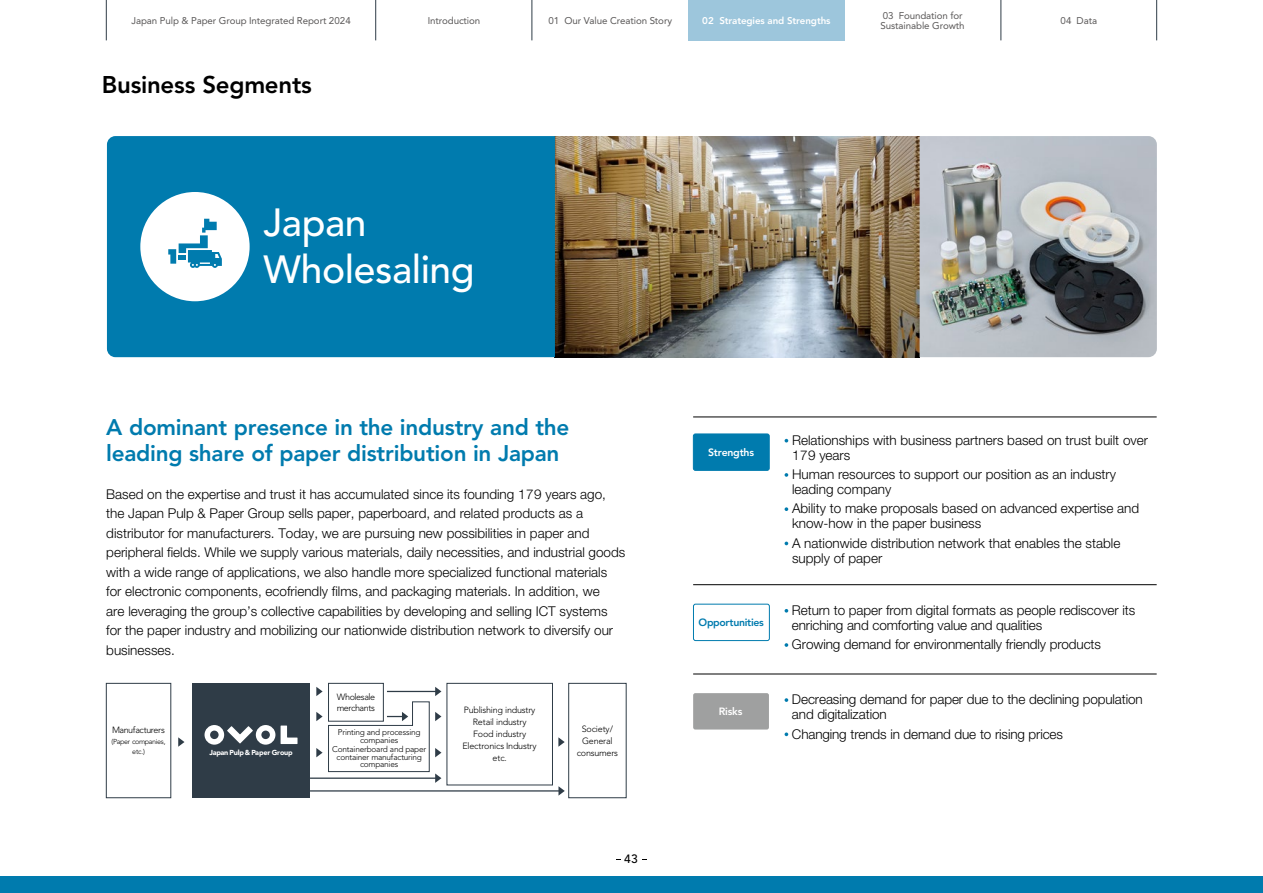
<style>
.page{position:relative;width:1263px;height:893px;background:#fff}
.page>*{position:absolute;margin:0;border:0;box-sizing:border-box;transform-origin:0 0}
.t1{font:500 39px/46.5px "Avenir LT Std";letter-spacing:-.01em;color:#fff}
.t2{font:800 24px "Avenir LT Std";letter-spacing:-.01em;color:#000}
.t3{font:800 22.5px/25.5px "Avenir LT Std";letter-spacing:-.01em;color:#007bae}
.t4{font:300 13.5px/19.5px "Helvetica Neue LT Std";color:#000}
.t5{font:500 12px "Avenir LT Std";color:#000}
.t6{font:800 10.5px "Avenir LT Std";letter-spacing:-.02em;color:#fff}
.t7{font:800 10.5px "Avenir LT Std";letter-spacing:-.03em;color:#007bae}
.t8{font:9.75px/10.5px "Avenir LT Std";letter-spacing:-.01em;color:#595757}
.t9{font:800 9.75px "Avenir LT Std";letter-spacing:-.01em;color:#fff}
.t10{font:300 9px/12px "Avenir LT Std";letter-spacing:-.025em;color:#000;text-align:center}
.t11{font:300 9px/10.5px "Avenir LT Std";letter-spacing:-.055em;color:#000}
.t12{font:300 9px "Avenir LT Std";letter-spacing:-.045em;color:#000}
.t13{font:300 8.25px/7.5px "Avenir LT Std";letter-spacing:-.025em;color:#000;text-align:center}
.t14{font:300 7.2px/10.5px "Avenir LT Std";letter-spacing:-.05em;color:#000;text-align:center}
.t15{font:900 7.2px "Avenir LT Std";letter-spacing:-.02em;color:#fff}
</style>
<div class="page">
<div style="left:0;top:877px;width:1263px;height:16px;background:#007bae"></div>
<hr style="left:693px;top:417px;width:464px;height:1px;background:#000">
<hr style="left:693px;top:584px;width:464px;height:1px;background:#000">
<hr style="left:693px;top:674px;width:464px;height:1px;background:#000">
<svg style="left:784px;top:439px;width:4px;height:3px"></svg>
<svg style="left:784px;top:473px;width:4px;height:4px"></svg>
<svg style="left:784px;top:507px;width:4px;height:4px"></svg>
<svg style="left:784px;top:542px;width:4px;height:3px"></svg>
<div style="left:693px;top:434px;width:76px;height:36px;background:#007bae;border-radius:2px"></div>
<div style="left:693px;top:434px;width:76px;height:37px;border:1px solid #007bae;border-radius:2px"></div>
<svg style="left:784px;top:609px;width:4px;height:4px"></svg>
<svg style="left:784px;top:643px;width:4px;height:4px"></svg>
<div style="left:693px;top:604px;width:77px;height:37px;border:1px solid #007bae;border-radius:2px"></div>
<svg style="left:784px;top:698px;width:4px;height:4px"></svg>
<svg style="left:784px;top:732px;width:4px;height:4px"></svg>
<div style="left:693px;top:693px;width:76px;height:36px;background:#9fa0a0;border-radius:2px"></div>
<div style="left:192px;top:683px;width:118px;height:115px;background:#2f3c47"></div>
<div style="left:106px;top:683px;width:65px;height:115px;border:1px solid #2f3c47"></div>
<div style="left:328px;top:683px;width:56px;height:38px;border:1px solid #2f3c47"></div>
<div style="left:447px;top:683px;width:106px;height:102px;border:1px solid #2f3c47"></div>
<div style="left:568px;top:683px;width:58px;height:115px;border:1px solid #2f3c47"></div>
<svg style="left:178px;top:737px;width:6px;height:10px"></svg>
<svg style="left:558px;top:737px;width:7px;height:10px"></svg>
<hr style="left:310px;top:777px;width:127px;height:2px;background:#2f3c47">
<svg style="left:316px;top:687px;width:125px;height:96px"></svg>
<img style="left:555px;top:136px;width:602px;height:221px">
<div style="left:107px;top:136px;width:448px;height:221px;background:#007bae"></div>
<div style="left:140px;top:192px;width:110px;height:109px;background:#fff;border-radius:50%"></div>
<svg style="left:168px;top:219px;width:54px;height:49px"></svg>
<svg style="left:558px;top:786px;width:7px;height:10px"></svg>
<hr style="left:310px;top:790px;width:250px;height:2px;background:#2f3c47">
<svg style="left:281px;top:725px;width:16px;height:19px"></svg>
<svg style="left:205px;top:725px;width:70px;height:20px"></svg>
<div style="left:688px;top:0;width:156px;height:40px;background:#9dc6dc"></div>
<hr style="left:1156px;top:0;width:1px;height:40px;background:#2f3c47">
<hr style="left:1001px;top:0;width:1px;height:40px;background:#2f3c47">
<hr style="left:532px;top:0;width:1px;height:40px;background:#2f3c47">
<hr style="left:375px;top:0;width:1px;height:40px;background:#2f3c47">
<hr style="left:106px;top:0;width:1px;height:40px;background:#2f3c47">
<p class="t8" style="left:131px;top:15px;width:221px">Japan Pulp &amp; Paper Group Integrated Report 2024</p>
<p class="t8" style="left:428px;top:15px;width:54px">Introduction</p>
<p class="t8" style="left:548px;top:15px;width:125px">01 Our Value Creation Story</p>
<p class="t9" style="left:702px;top:15px;width:130px">02 Strategies and Strengths</p>
<p class="t8" style="left:881px;top:10px;width:85px">03 Foundation for<br>Sustainable Growth</p>
<p class="t8" style="left:1060px;top:15px;width:38px">04 Data</p>
<h2 class="t2" style="left:102px;top:71px;width:212px">Business Segments</h2>
<h1 class="t1" style="left:264px;top:200px;width:213px">Japan<br>Wholesaling</h1>
<h3 class="t3" style="left:106px;top:415px;width:465px">A dominant presence in the industry and the leading share of paper distribution in Japan</h3>
<p class="t4" style="left:106px;top:484px;width:520px">Based on the expertise and trust it has accumulated since its founding 179 years ago, the Japan Pulp &amp; Paper Group sells paper, paperboard, and related products as a distributor for manufacturers. Today, we are pursuing new possibilities in paper and peripheral fields. While we supply various materials, daily necessities, and industrial goods with a wide range of applications, we also handle more specialized functional materials for electronic components, ecofriendly films, and packaging materials. In addition, we<br>are leveraging the group’s collective capabilities by developing and selling ICT systems for the paper industry and mobilizing our nationwide distribution network to diversify our businesses.</p>
<p class="t12" style="left:112px;top:725px;width:54px">Manufacturers</p>
<p class="t14" style="left:111px;top:736px;width:56px">(Paper companies, etc.)</p>
<p class="t15" style="left:209px;top:749px;width:85px">Japan Pulp &amp; Paper Group</p>
<p class="t11" style="left:337px;top:692px;width:40px">Wholesale merchants</p>
<p class="t13" style="left:338px;top:728px;width:84px">Printing and processing companies</p>
<p class="t13" style="left:332px;top:746px;width:96px">Containerboard and paper container manufacturing companies</p>
<p class="t10" style="left:462px;top:704px;width:76px">Publishing industry<br>Retail industry<br>Food industry<br>Electronics Industry etc.</p>
<p class="t10" style="left:577px;top:722px;width:43px">Society/<br>General consumers</p>
<p class="t5" style="left:624px;top:852px;width:15px">43</p>
<p class="t6" style="left:708px;top:446px;width:48px">Strengths</p>
<p class="t7" style="left:699px;top:616px;width:67px">Opportunities</p>
<p class="t6" style="left:719px;top:705px;width:25px">Risks</p>
<p class="t4" style="left:792px;top:432px;width:358px;line-height:15px">Relationships with business partners based on trust built over<br>179 years</p>
<p class="t4" style="left:792px;top:467px;width:326px;line-height:15px">Human resources to support our position as an industry leading company</p>
<p class="t4" style="left:792px;top:501px;width:349px;line-height:15px">Ability to make proposals based on advanced expertise and know-how in the paper business</p>
<p class="t4" style="left:792px;top:535px;width:330px;line-height:15px">A nationwide distribution network that enables the stable supply of paper</p>
<p class="t4" style="left:792px;top:602px;width:345px;line-height:15px">Return to paper from digital formats as people rediscover its enriching and comforting value and qualities</p>
<p class="t4" style="left:792px;top:634px;width:311px">Growing demand for environmentally friendly products</p>
<p class="t4" style="left:792px;top:692px;width:352px;line-height:15px">Decreasing demand for paper due to the declining population and digitalization</p>
<p class="t4" style="left:792px;top:724px;width:273px">Changing trends in demand due to rising prices</p>
</div>
